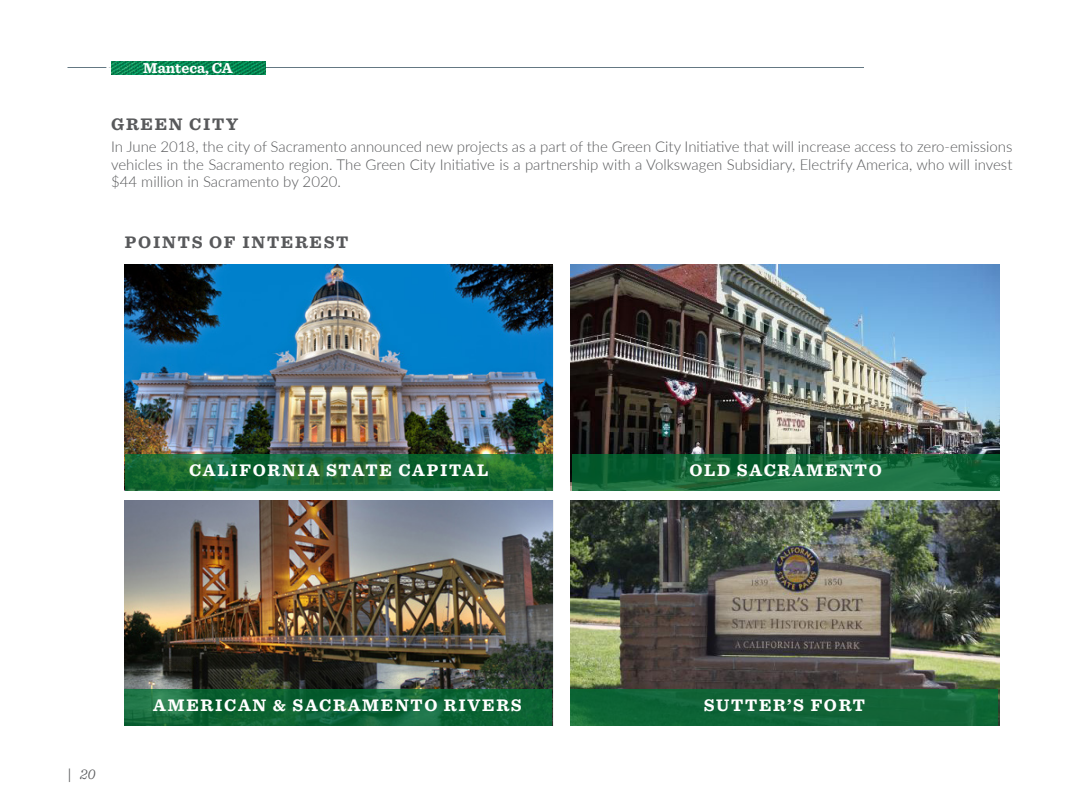
<style>
.page{position:relative;width:1080px;height:810px;background:#fff}
.page>*{position:absolute;margin:0;border:0;box-sizing:border-box;transform-origin:0 0}
.t1{font:700 17.5px "Sentinel";letter-spacing:.1em;color:#fff}
.t2{font:700 17.5px "Sentinel";letter-spacing:.1em;color:#58595b}
.t3{font:300 15px/17.5px "Lato";color:#58595b;text-align:justify}
.t4{font:700 15px "Sentinel";color:#fff}
.t5{font:italic 300 15px "Sentinel";color:#58595b}
.s1{font-weight:400;font-style:normal}
</style>
<div class="page">
<hr style="left:68px;top:67px;width:796px;height:1px;background:#647883">
<img style="left:111px;top:61px;width:154px;height:14px">
<img style="left:125px;top:265px;width:428px;height:190px">
<img style="left:571px;top:265px;width:428px;height:226px">
<img style="left:125px;top:500px;width:428px;height:226px">
<img style="left:571px;top:500px;width:428px;height:226px">
<svg style="left:125px;top:455px;width:428px;height:36px;background:#186936"></svg>
<svg style="left:572px;top:455px;width:427px;height:36px;background:#176a3c"></svg>
<svg style="left:124px;top:690px;width:427px;height:36px;background:#106637"></svg>
<div style="left:571px;top:690px;width:427px;height:36px;background:#116436"></div>
<p class="t4" style="left:105px;top:55px;width:144px">Executive Overview</p>
<p class="t4" style="left:143px;top:56px;width:91px">Manteca, CA</p>
<p class="t2" style="left:111px;top:110px;width:128px">GREEN CITY</p>
<p class="t3" style="left:111px;top:138px;width:903px">In June 2018, the city of Sacramento announced new projects as a part of the Green City Initiative that will increase access to zero-emissions vehicles in the Sacramento region. The Green City Initiative is a partnership with a Volkswagen Subsidiary, Electrify America, who will invest $44 million in Sacramento by 2020.</p>
<p class="t2" style="left:125px;top:228px;width:225px">POINTS OF INTEREST</p>
<p class="t1" style="left:189px;top:456px;width:300px">CALIFORNIA STATE CAPITAL</p>
<p class="t1" style="left:689px;top:456px;width:194px">OLD SACRAMENTO</p>
<p class="t5" style="left:68px;top:763px;width:30px"><span class="s1">|</span> 20</p>
<p class="t1" style="left:153px;top:691px;width:370px">AMERICAN &amp; SACRAMENTO RIVERS</p>
<p class="t1" style="left:704px;top:691px;width:163px">SUTTER’S FORT</p>
</div>
